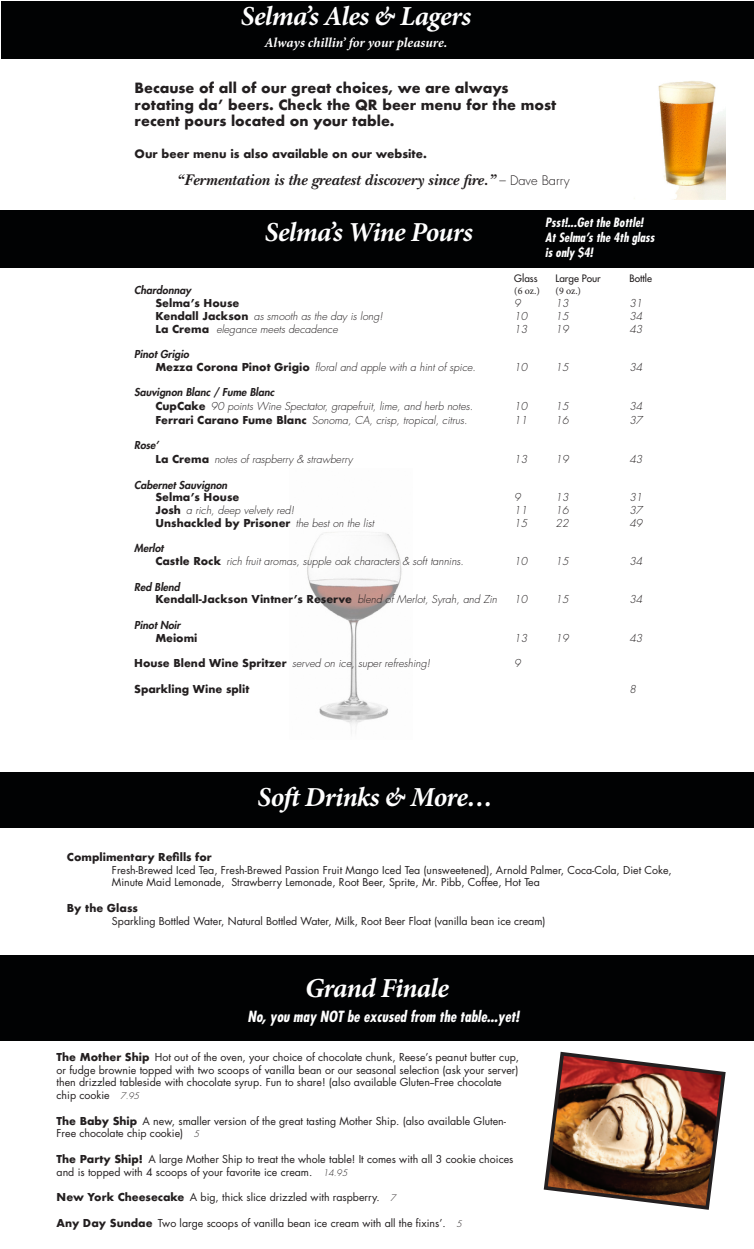
<style>
.page{position:relative;width:754px;height:1249px;background:#fff}
.page>*{position:absolute;margin:0;border:0;box-sizing:border-box;transform-origin:0 0}
.Food_item_and_descri{font:italic 700 27.5px "Minion Pro";letter-spacing:-.025em;color:#fff}
.t1{font:italic 700 16.12px "New Baskerville";color:#231f20}
.Pizza_and_descriptio{font:italic 700 condensed 15px "Futura";color:#fff}
.t2{font:700 13.75px/16.2px "Futura";color:#231f20}
.Food_item_and_descri-2{font:italic 700 13.75px "Minion Pro";letter-spacing:-.005em;color:#fff}
.Pizza_and_descriptio-2{font:italic 700 condensed 12.5px "Futura";color:#fff}
.t3{font:700 11.25px "Futura";color:#231f20}
.Food_item_and_descri-3{font:10.62px/12.8px "Futura";color:#231f20}
.wine{font:italic 300 10.62px "Futura";color:#231f20}
.beers{font:10.62px/12.8px "Futura";color:#231f20}
.wine-2{font:700 10.62px "Futura";color:#231f20}
.wine-3{font:italic 800 10.62px "Futura";color:#231f20}
.wine-4{font:10px "Futura";color:#231f20}
.wine-5{font:10px "Minion Pro";color:#231f20}
.s1{font-family:"Futura";font-weight:300;font-style:normal;font-size:12.88px}
.s2{font-weight:700;font-style:normal}
.s3{font-weight:300;font-style:italic}
.s4{font-weight:700}
.s5{font-weight:300;font-style:italic;font-size:8.75px}
</style>
<div class="page">
<div style="left:1px;top:1px;width:753px;height:58px;background:#010203"></div>
<div style="left:0;top:210px;width:754px;height:57px;background:#010203"></div>
<div style="left:0;top:772px;width:754px;height:56px;background:#010203"></div>
<div style="left:0;top:955px;width:754px;height:85px;background:#010203"></div>
<img style="left:307px;top:532px;width:95px;height:201px">
<img style="left:543px;top:1051px;width:183px;height:159px">
<img style="left:634px;top:81px;width:91px;height:119px">
<p class="Food_item_and_descri" style="left:241px;top:-3px;width:232px">Selma’s Ales &amp; Lagers</p>
<p class="Food_item_and_descri-2" style="left:265px;top:33px;width:184px">Always chillin’ for your pleasure.</p>
<p class="t2" style="left:135px;top:80px;width:423px">Because of all of our great choices, we are always rotating da’ beers. Check the QR beer menu for the most recent pours located on your table.</p>
<p class="t3" style="left:135px;top:146px;width:294px">Our beer menu is also available on our website.</p>
<p class="t1" style="left:177px;top:170px;width:394px">“Fermentation is the greatest discovery since fire.” <span class="s1">– Dave Barry</span></p>
<p class="Food_item_and_descri" style="left:265px;top:213px;width:209px">Selma’s Wine Pours</p>
<p class="Pizza_and_descriptio-2" style="left:545px;top:215px;width:100px">Psst!...Get the Bottle!</p>
<p class="Pizza_and_descriptio-2" style="left:545px;top:230px;width:111px">At Selma’s the 4th glass</p>
<p class="Pizza_and_descriptio-2" style="left:545px;top:245px;width:49px">is only $4!</p>
<p class="wine-4" style="left:514px;top:271px;width:25px">Glass</p>
<p class="wine-4" style="left:555px;top:271px;width:47px">Large Pour</p>
<p class="wine-4" style="left:629px;top:271px;width:24px">Bottle</p>
<p class="wine-3" style="left:134px;top:283px;width:58px">Chardonnay</p>
<p class="wine-5" style="left:514px;top:284px;width:27px">(6 oz.)</p>
<p class="wine-5" style="left:555px;top:284px;width:27px">(9 oz.)</p>
<p class="wine-2" style="left:155px;top:295px;width:85px">Selma’s House</p>
<p class="wine" style="left:514px;top:296px;width:8px">9</p>
<p class="wine" style="left:555px;top:296px;width:15px">13</p>
<p class="wine" style="left:629px;top:296px;width:15px">31</p>
<p class="wine" style="left:155px;top:309px;width:229px"><span class="s2">Kendall Jackson</span> as smooth as the day is long!</p>
<p class="wine" style="left:514px;top:309px;width:15px">10</p>
<p class="wine" style="left:555px;top:309px;width:15px">15</p>
<p class="wine" style="left:629px;top:309px;width:15px">34</p>
<p class="wine" style="left:155px;top:322px;width:184px"><span class="s2">La Crema</span> elegance meets decadence</p>
<p class="wine" style="left:514px;top:322px;width:15px">13</p>
<p class="wine" style="left:555px;top:322px;width:15px">19</p>
<p class="wine" style="left:629px;top:322px;width:15px">43</p>
<p class="wine-3" style="left:134px;top:347px;width:56px">Pinot Grigio</p>
<p class="wine" style="left:155px;top:360px;width:322px"><span class="s2">Mezza Corona Pinot Grigio</span> floral and apple with a hint of spice.</p>
<p class="wine" style="left:514px;top:360px;width:15px">10</p>
<p class="wine" style="left:555px;top:360px;width:15px">15</p>
<p class="wine" style="left:629px;top:360px;width:15px">34</p>
<p class="wine-3" style="left:134px;top:385px;width:142px">Sauvignon Blanc / Fume Blanc</p>
<p class="wine" style="left:155px;top:399px;width:319px"><span class="s2">CupCake</span> 90 points Wine Spectator, grapefruit, lime, and herb notes.</p>
<p class="wine" style="left:514px;top:399px;width:15px">10</p>
<p class="wine" style="left:555px;top:399px;width:15px">15</p>
<p class="wine" style="left:629px;top:399px;width:15px">34</p>
<p class="wine" style="left:155px;top:413px;width:313px"><span class="s2">Ferrari Carano Fume Blanc</span> Sonoma, CA, crisp, tropical, citrus.</p>
<p class="wine" style="left:514px;top:413px;width:15px">11</p>
<p class="wine" style="left:555px;top:413px;width:15px">16</p>
<p class="wine" style="left:629px;top:413px;width:15px">37</p>
<p class="wine-3" style="left:134px;top:438px;width:26px">Rose’</p>
<p class="wine" style="left:155px;top:452px;width:199px"><span class="s2">La Crema</span> notes of raspberry &amp; strawberry</p>
<p class="wine" style="left:514px;top:452px;width:15px">13</p>
<p class="wine" style="left:555px;top:452px;width:15px">19</p>
<p class="wine" style="left:629px;top:452px;width:15px">43</p>
<p class="wine-3" style="left:134px;top:478px;width:95px">Cabernet Sauvignon</p>
<p class="wine-2" style="left:155px;top:490px;width:85px">Selma’s House</p>
<p class="wine" style="left:514px;top:491px;width:8px">9</p>
<p class="wine" style="left:555px;top:491px;width:15px">13</p>
<p class="wine" style="left:629px;top:491px;width:15px">31</p>
<p class="wine" style="left:155px;top:503px;width:140px"><span class="s2">Josh</span> a rich, deep velvety red!</p>
<p class="wine" style="left:514px;top:503px;width:15px">11</p>
<p class="wine" style="left:555px;top:503px;width:15px">16</p>
<p class="wine" style="left:629px;top:503px;width:15px">37</p>
<p class="wine-2" style="left:155px;top:515px;width:220px">Unshackled by Prisoner <span class="s3">the best on the list</span></p>
<p class="wine" style="left:514px;top:516px;width:15px">15</p>
<p class="wine" style="left:555px;top:516px;width:15px">22</p>
<p class="wine" style="left:629px;top:516px;width:15px">49</p>
<p class="wine-3" style="left:134px;top:541px;width:31px">Merlot</p>
<p class="wine" style="left:155px;top:554px;width:310px"><span class="s2">Castle Rock</span> rich fruit aromas, supple oak characters &amp; soft tannins.</p>
<p class="wine" style="left:514px;top:554px;width:15px">10</p>
<p class="wine" style="left:555px;top:554px;width:15px">15</p>
<p class="wine" style="left:629px;top:554px;width:15px">34</p>
<p class="wine-3" style="left:134px;top:580px;width:47px">Red Blend</p>
<p class="wine-2" style="left:155px;top:592px;width:343px">Kendall-Jackson Vintner’s Reserve <span class="s3">blend of Merlot, Syrah, and Zin</span></p>
<p class="wine" style="left:514px;top:593px;width:15px">10</p>
<p class="wine" style="left:555px;top:593px;width:15px">15</p>
<p class="wine" style="left:629px;top:593px;width:15px">34</p>
<p class="wine-3" style="left:134px;top:618px;width:48px">Pinot Noir</p>
<p class="wine-2" style="left:155px;top:630px;width:44px">Meiomi</p>
<p class="wine" style="left:514px;top:631px;width:15px">13</p>
<p class="wine" style="left:555px;top:631px;width:15px">19</p>
<p class="wine" style="left:629px;top:631px;width:15px">43</p>
<p class="wine" style="left:134px;top:656px;width:297px"><span class="s2">House Blend Wine Spritzer</span> served on ice, super refreshing!</p>
<p class="wine" style="left:514px;top:656px;width:8px">9</p>
<p class="wine-2" style="left:134px;top:681px;width:117px">Sparkling Wine split</p>
<p class="wine" style="left:629px;top:682px;width:8px">8</p>
<p class="Food_item_and_descri" style="left:257px;top:777px;width:237px">Soft Drinks &amp; More…</p>
<p class="beers" style="left:112px;top:850px;width:561px;text-indent:-45px"><span class="s4">Complimentary Refills for<br></span>Fresh-Brewed Iced Tea, Fresh-Brewed Passion Fruit Mango Iced Tea (unsweetened), Arnold Palmer, Coca-Cola, Diet Coke,</p>
<p class="beers" style="left:112px;top:876px;width:429px">Minute Maid Lemonade, Strawberry Lemonade, Root Beer, Sprite, Mr. Pibb, Coffee, Hot Tea</p>
<p class="beers" style="left:112px;top:901px;width:435px;text-indent:-45px"><span class="s4">By the Glass<br></span>Sparkling Bottled Water, Natural Bottled Water, Milk, Root Beer Float (vanilla bean ice cream)</p>
<p class="Food_item_and_descri" style="left:305px;top:968px;width:145px">Grand Finale</p>
<p class="Pizza_and_descriptio" style="left:247px;top:1006px;width:273px">No, you may NOT be excused from the table...yet!</p>
<p class="Food_item_and_descri-3" style="left:57px;top:1050px;width:464px"><span class="s4">The Mother Ship</span> Hot out of the oven, your choice of chocolate chunk, Reese’s peanut butter cup, or fudge brownie topped with two scoops of vanilla bean or our seasonal selection (ask your server) then drizzled tableside with chocolate syrup. Fun to share! (also available Gluten--Free chocolate chip cookie <span class="s5">7.95</span></p>
<p class="Food_item_and_descri-3" style="left:57px;top:1114px;width:451px"><span class="s4">The Baby Ship</span> A new, smaller version of the great tasting Mother Ship. (also available Gluten-<br>Free chocolate chip cookie) <span class="s5">5</span></p>
<p class="Food_item_and_descri-3" style="left:57px;top:1152px;width:458px"><span class="s4">The Party Ship!</span> A large Mother Ship to treat the whole table! It comes with all 3 cookie choices and is topped with 4 scoops of your favorite ice cream. <span class="s5">14.95</span></p>
<p class="Food_item_and_descri-3" style="left:57px;top:1190px;width:341px"><span class="s4">New York Cheesecake</span> A big, thick slice drizzled with raspberry. <span class="s5">7</span></p>
<p class="Food_item_and_descri-3" style="left:57px;top:1216px;width:407px"><span class="s4">Any Day Sundae</span> Two large scoops of vanilla bean ice cream with all the fixins’. <span class="s5">5</span></p>
</div>
